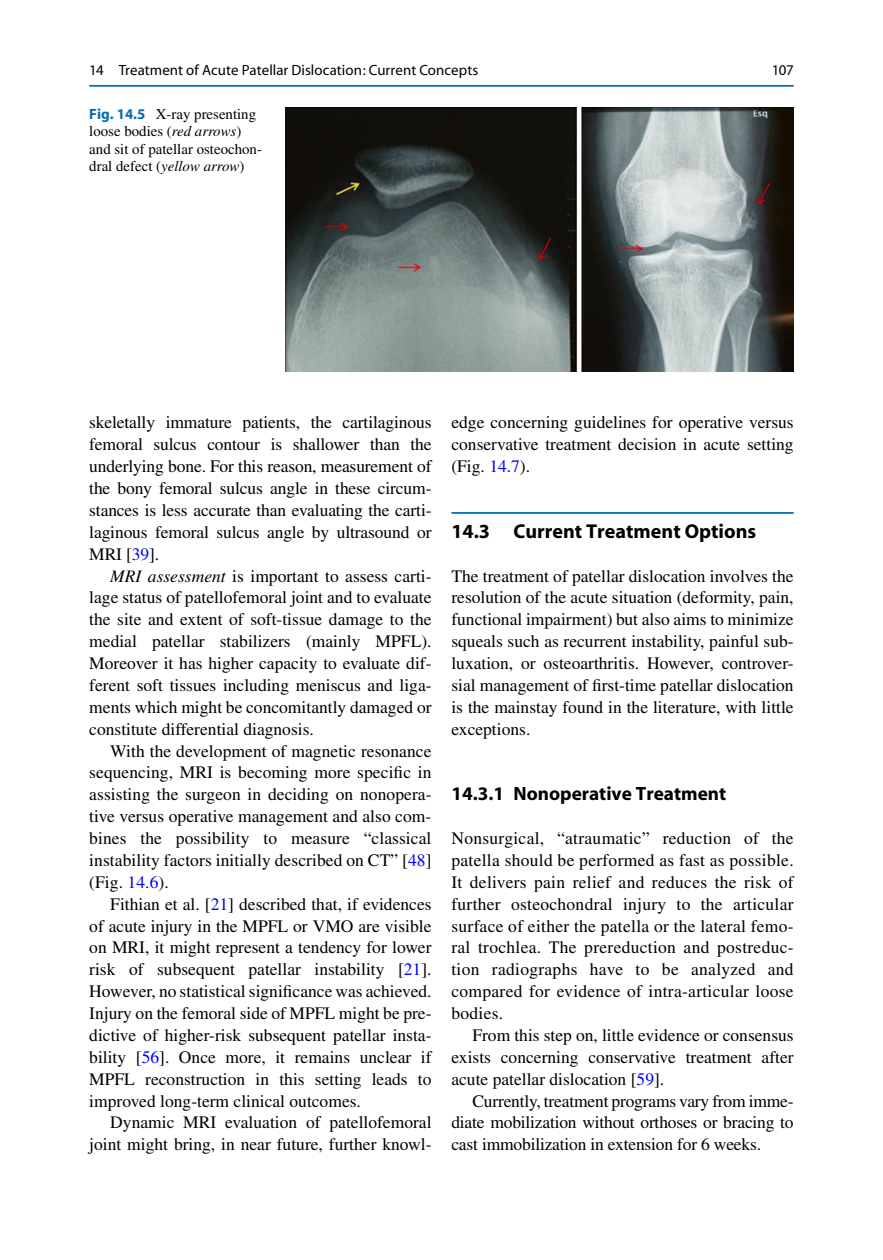
<style>
.page{position:relative;width:883px;height:1260px;background:#fff}
.page>*{position:absolute;margin:0;border:0;box-sizing:border-box;transform-origin:0 0}
.t1{font:700 20.12px "Myriad";color:#000}
.t2{font:700 19.25px "Myriad";color:#000}
.t3{font:17.5px/21.9px "Times";color:#000;text-align:justify}
.t4{font:14.88px/17.5px "Times";color:#000}
.t5{font:14.88px "Myriad";color:#000}
.s1{font-family:"Myriad";font-weight:700;color:#006db6}
.s2{font-style:italic}
.s3{color:#0000fa}
</style>
<div class="page">
<hr style="left:451px;top:512px;width:343px;height:2px;background:#006db6">
<img style="left:285px;top:107px;width:509px;height:264px">
<hr style="left:89px;top:85px;width:705px;height:2px;background:#006db6">
<p class="t5" style="left:89px;top:64px;width:391px">14 Treatment of Acute Patellar Dislocation: Current Concepts</p>
<p class="t4" style="left:89px;top:106px;width:174px"><span class="s1">Fig. 14.5</span> X-ray presenting loose bodies ( <span class="s2">red arrows</span> ) and sit of patellar osteochon&shy;dral defect ( <span class="s2">yellow arrow</span> )</p>
<p class="t5" style="left:772px;top:64px;width:24px">107</p>
<p class="t3" style="left:89px;top:413px;width:344px">skeletally immature patients, the cartilaginous femoral sulcus contour is shallower than the underlying bone. For this reason, measurement of the bony femoral sulcus angle in these circum&shy;stances is less accurate than evaluating the carti&shy;laginous femoral sulcus angle by ultrasound or MRI [ <span class="s3">39</span> ].</p>
<p class="t3" style="left:89px;top:566px;width:344px;text-indent:21px"><span class="s2">MRI assessment</span> is important to assess carti&shy;lage status of patellofemoral joint and to evaluate the site and extent of soft-tissue damage to the medial patellar stabilizers (mainly MPFL).<br>Moreover it has higher capacity to evaluate dif&shy;ferent soft tissues including meniscus and liga&shy;ments which might be concomitantly damaged or constitute differential diagnosis.</p>
<p class="t3" style="left:89px;top:741px;width:344px;text-indent:21px">With the development of magnetic resonance sequencing, MRI is becoming more specific in assisting the surgeon in deciding on nonopera&shy;tive versus operative management and also com&shy;bines the possibility to measure “classical instability factors initially described on CT” [ <span class="s3">48</span> ] (Fig. <span class="s3">14.6</span> ).</p>
<p class="t3" style="left:89px;top:895px;width:344px;text-indent:21px">Fithian et al. [ <span class="s3">21</span> ] described that, if evidences of acute injury in the MPFL or VMO are visible on MRI, it might represent a tendency for lower risk of subsequent patellar instability [ <span class="s3">21</span> ].<br>However, no statistical significance was achieved.<br>Injury on the femoral side of MPFL might be pre&shy;dictive of higher-risk subsequent patellar insta&shy;bility [ <span class="s3">56</span> ]. Once more, it remains unclear if MPFL reconstruction in this setting leads to improved long-term clinical outcomes.</p>
<p class="t3" style="left:89px;top:1113px;width:344px;text-align:right">Dynamic MRI evaluation of patellofemoral joint might bring, in near future, further knowl-</p>
<p class="t3" style="left:451px;top:413px;width:344px">edge concerning guidelines for operative versus conservative treatment decision in acute setting (Fig. <span class="s3">14.7</span> ).</p>
<p class="t1" style="left:451px;top:524px;width:306px">14.3 Current Treatment Options</p>
<p class="t3" style="left:451px;top:566px;width:344px">The treatment of patellar dislocation involves the resolution of the acute situation (deformity, pain, functional impairment) but also aims to minimize squeals such as recurrent instability, painful sub&shy;luxation, or osteoarthritis. However, controver&shy;sial management of first-time patellar dislocation is the mainstay found in the literature, with little exceptions.</p>
<p class="t2" style="left:451px;top:787px;width:276px">14.3.1 Nonoperative Treatment</p>
<p class="t3" style="left:451px;top:829px;width:344px">Nonsurgical, “atraumatic” reduction of the patella should be performed as fast as possible.<br>It delivers pain relief and reduces the risk of further osteochondral injury to the articular surface of either the patella or the lateral femo&shy;ral trochlea. The prereduction and postreduc&shy;tion radiographs have to be analyzed and compared for evidence of intra-articular loose bodies.</p>
<p class="t3" style="left:451px;top:1026px;width:344px;text-indent:21px">From this step on, little evidence or consensus exists concerning conservative treatment after acute patellar dislocation [ <span class="s3">59</span> ].</p>
<p class="t3" style="left:451px;top:1091px;width:344px;text-indent:21px">Currently, treatment programs vary from imme&shy;diate mobilization without orthoses or bracing to cast immobilization in extension for 6 weeks.</p>
</div>
